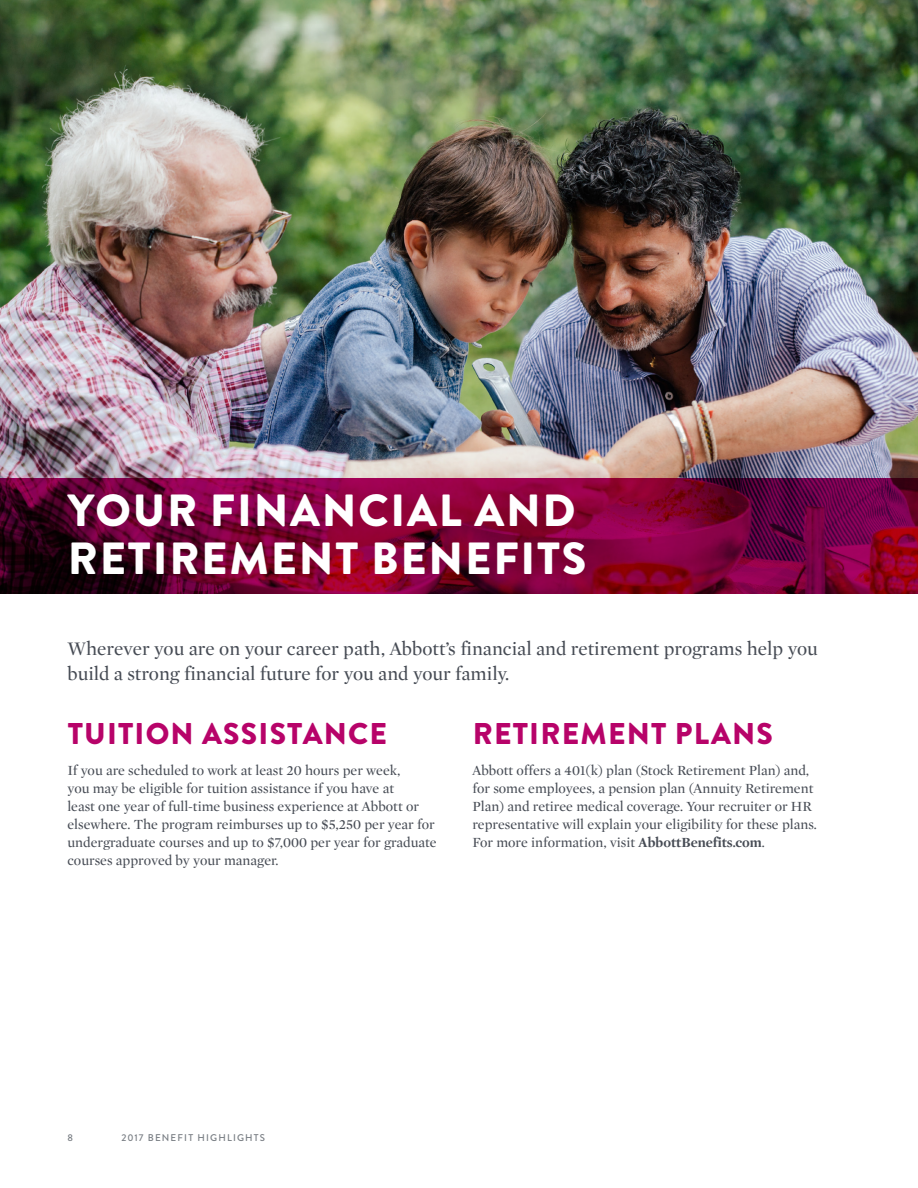
<style>
.page{position:relative;width:918px;height:1188px;background:#fff}
.page>*{position:absolute;margin:0;border:0;box-sizing:border-box;transform-origin:0 0}
.Large_Headline{font:900 45px/48px "Brandon Grotesque";letter-spacing:.04em;color:#fff}
.Section_Head{font:900 30px "Brandon Grotesque";letter-spacing:.04em;color:#b70369}
.Body_Large{font:19.5px/25.5px "Mercury Display";color:#464b54}
.Body{font:14.25px/18px "Mercury Display";color:#464b54}
.t1{font:500 9.75px "Brandon Grotesque";letter-spacing:.12em;color:#787d83}
.s1{font-weight:700}
</style>
<div class="page">
<img style="left:0;top:0;width:918px;height:478px">
<svg style="left:0;top:478px;width:918px;height:116px;background:#720133"></svg>
<p class="Large_Headline" style="left:68px;top:488px;width:520px">YOUR FINANCIAL AND<br>RETIREMENT BENEFITS</p>
<p class="Body_Large" style="left:68px;top:635px;width:752px">Wherever you are on your career path, Abbott’s financial and retirement programs help you build a strong financial future for you and your family.</p>
<p class="Section_Head" style="left:68px;top:712px;width:321px">TUITION ASSISTANCE</p>
<p class="Body" style="left:68px;top:761px;width:371px">If you are scheduled to work at least 20 hours per week,<br>you may be eligible for tuition assistance if you have at<br>least one year of full-time business experience at Abbott or elsewhere. The program reimburses up to $5,250 per year for undergraduate courses and up to $7,000 per year for graduate courses approved by your manager.</p>
<p class="Section_Head" style="left:473px;top:712px;width:302px">RETIREMENT PLANS</p>
<p class="Body" style="left:472px;top:761px;width:346px">Abbott offers a 401(k) plan (Stock Retirement Plan) and, for some employees, a pension plan (Annuity Retirement Plan) and retiree medical coverage. Your recruiter or HR representative will explain your eligibility for these plans.<br>For more information, visit <span class="s1">AbbottBenefits.com</span>.</p>
<p class="t1" style="left:68px;top:1131px;width:7px">8</p>
<p class="t1" style="left:121px;top:1131px;width:145px">2017 BENEFIT HIGHLIGHTS</p>
</div>
